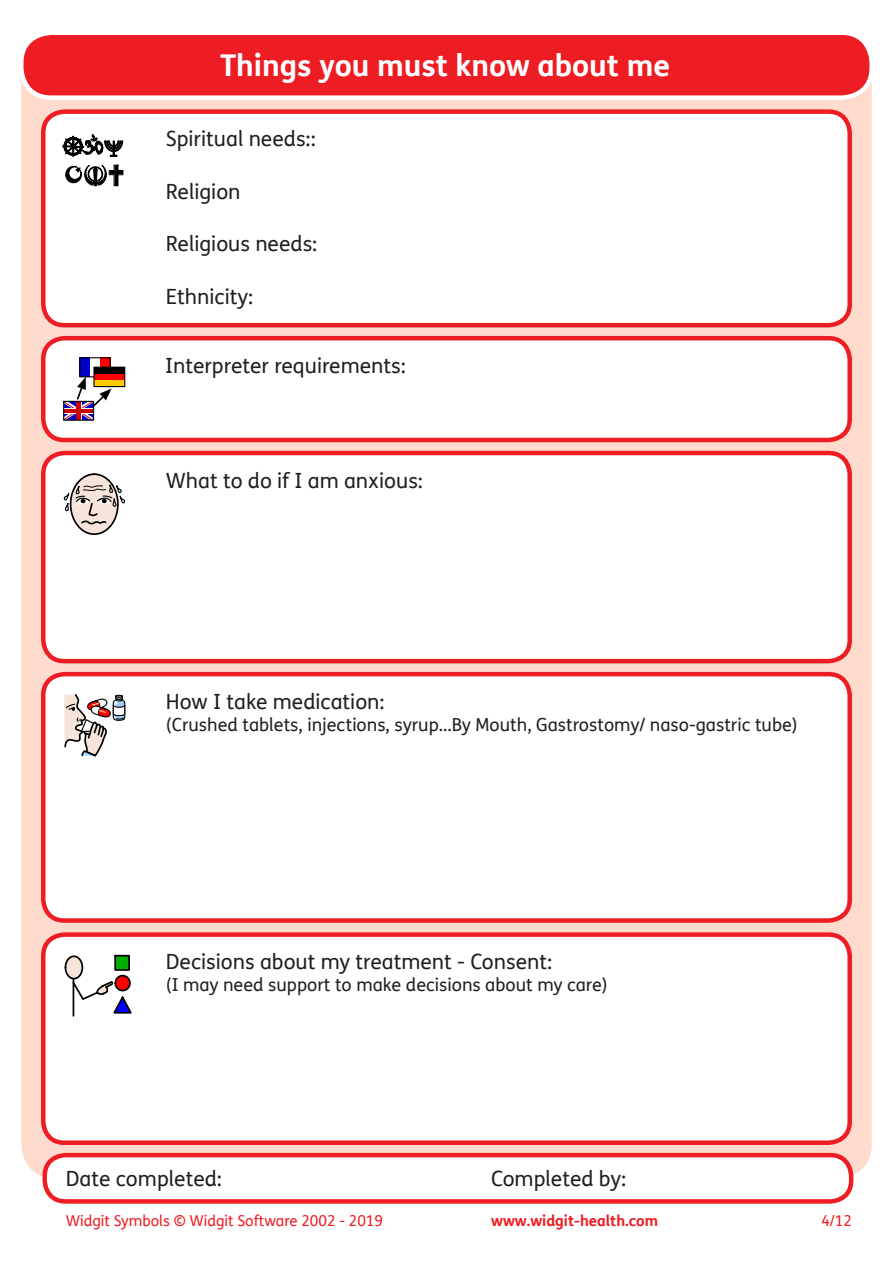
<style>
.page{position:relative;width:893px;height:1263px;background:#fff}
.page>*{position:absolute;margin:0;border:0;box-sizing:border-box;transform-origin:0 0}
.t1{font:700 30px "FS Me";color:#fff}
.t2{font:21px "FS Me";color:#231f20}
.t3{font:18px "FS Me";color:#231f20}
.t4{font:15px "FS Me";color:#ee1d23}
.t5{font:700 15px "FS Me";color:#ee1d23}
</style>
<div class="page">
<div style="left:21px;top:47px;width:851px;height:1131px;background:#ffdbcd;border-radius:34px"></div>
<div style="left:21px;top:33px;width:851px;height:65px;background:#ee1d23;border-radius:30px"></div>
<div style="left:19px;top:30px;width:855px;height:70px;border:4px solid #fff;border-radius:30px"></div>
<div style="left:45px;top:1155px;width:806px;height:46px;background:#fff;border-radius:21px"></div>
<div style="left:42px;top:1153px;width:811px;height:51px;border:4px solid #ee1d23;border-radius:21px"></div>
<div style="left:43px;top:453px;width:807px;height:208px;background:#fff;border-radius:21px"></div>
<div style="left:41px;top:451px;width:811px;height:212px;border:4px solid #ee1d23;border-radius:21px"></div>
<svg style="left:63px;top:473px;width:63px;height:62px"></svg>
<div style="left:43px;top:112px;width:807px;height:213px;background:#fff;border-radius:21px"></div>
<div style="left:41px;top:109px;width:811px;height:218px;border:4px solid #ee1d23;border-radius:21px"></div>
<svg style="left:62px;top:133px;width:61px;height:23px"></svg>
<svg style="left:66px;top:164px;width:57px;height:22px"></svg>
<div style="left:43px;top:338px;width:807px;height:102px;background:#fff;border-radius:21px"></div>
<div style="left:41px;top:336px;width:811px;height:106px;border:4px solid #ee1d23;border-radius:21px"></div>
<div style="left:80px;top:358px;width:10px;height:19px;background:#00c"></div>
<div style="left:100px;top:358px;width:10px;height:19px;background:#f00"></div>
<div style="left:79px;top:357px;width:32px;height:20px;border:1px solid #000"></div>
<div style="left:94px;top:367px;width:31px;height:20px;background:#f00"></div>
<div style="left:94px;top:367px;width:31px;height:7px;background:#000"></div>
<div style="left:94px;top:380px;width:31px;height:7px;background:#fc0"></div>
<svg style="left:63px;top:377px;width:49px;height:42px"></svg>
<div style="left:93px;top:367px;width:32px;height:20px;border:1px solid #000"></div>
<div style="left:43px;top:674px;width:807px;height:246px;background:#fff;border-radius:21px"></div>
<div style="left:41px;top:672px;width:811px;height:251px;border:4px solid #ee1d23;border-radius:21px"></div>
<svg style="left:64px;top:694px;width:62px;height:63px"></svg>
<div style="left:43px;top:934px;width:807px;height:209px;background:#fff;border-radius:21px"></div>
<div style="left:41px;top:932px;width:811px;height:213px;border:4px solid #ee1d23;border-radius:21px"></div>
<svg style="left:64px;top:954px;width:68px;height:63px"></svg>
<h1 class="t1" style="left:220px;top:43px;width:452px">Things you must know about me</h1>
<p class="t2" style="left:166px;top:125px;width:151px">Spiritual needs::</p>
<p class="t2" style="left:166px;top:177px;width:76px">Religion</p>
<p class="t2" style="left:166px;top:229px;width:153px">Religious needs:</p>
<p class="t2" style="left:166px;top:282px;width:89px">Ethnicity:</p>
<p class="t2" style="left:165px;top:351px;width:242px">Interpreter requirements:</p>
<p class="t2" style="left:166px;top:466px;width:259px">What to do if I am anxious:</p>
<p class="t2" style="left:166px;top:687px;width:220px">How I take medication:</p>
<p class="t3" style="left:166px;top:712px;width:633px">(Crushed tablets, injections, syrup…By Mouth, Gastrostomy/ naso-gastric tube)</p>
<p class="t2" style="left:166px;top:947px;width:388px">Decisions about my treatment - Consent:</p>
<p class="t3" style="left:166px;top:972px;width:443px">(I may need support to make decisions about my care)</p>
<p class="t2" style="left:66px;top:1164px;width:158px">Date completed:</p>
<p class="t2" style="left:491px;top:1164px;width:136px">Completed by:</p>
<p class="t4" style="left:66px;top:1211px;width:319px">Widgit Symbols © Widgit Software 2002 - 2019</p>
<p class="t5" style="left:491px;top:1209px;width:168px">www.widgit-health.com</p>
<p class="t4" style="left:821px;top:1211px;width:32px">4/12</p>
</div>
